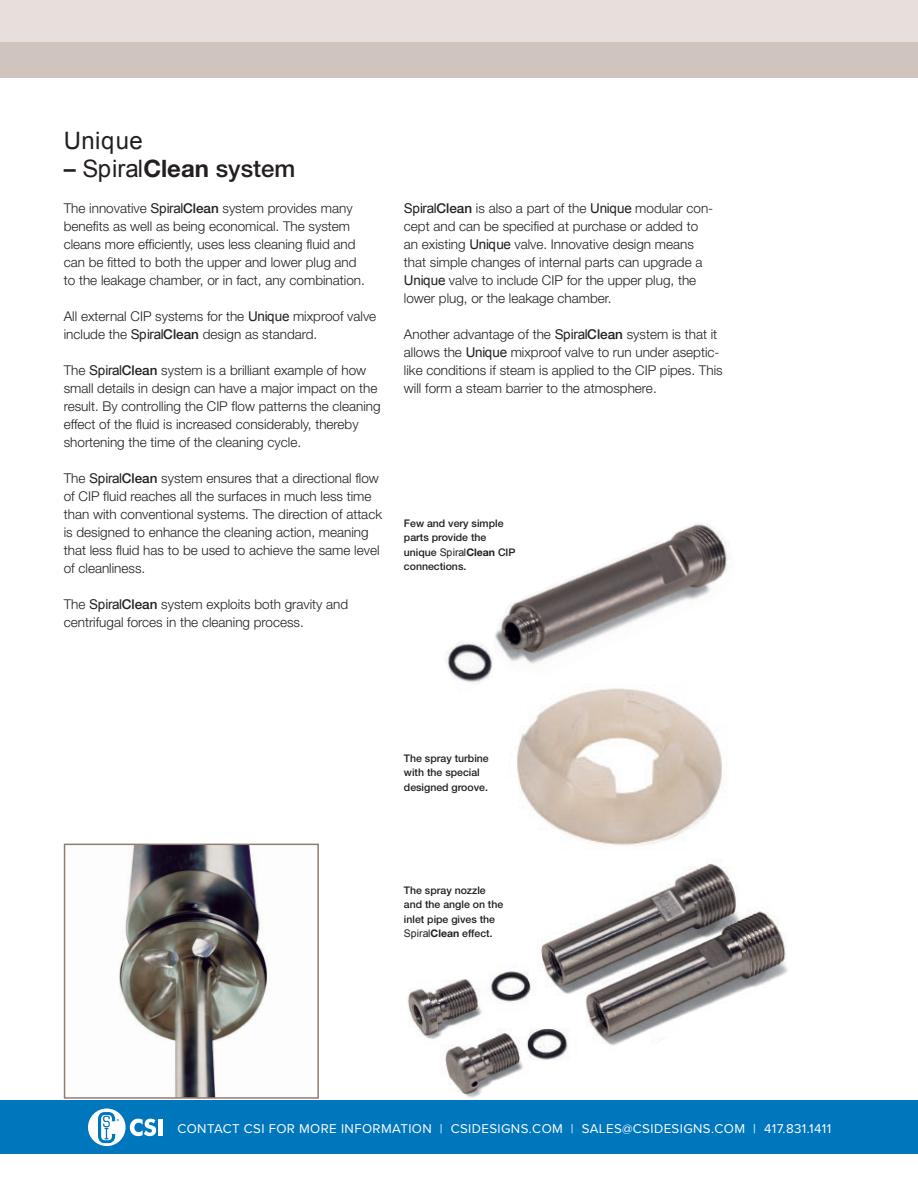
<style>
.page{position:relative;width:918px;height:1188px;background:#fff}
.page>*{position:absolute;margin:0;border:0;box-sizing:border-box;transform-origin:0 0}
.t1{font:500 24px "Helvetica Neue";color:#231f20}
.t2{font:24px "Arial";letter-spacing:.02em;color:#231f20}
.t3{font:300 13.5px/18px "Helvetica Neue";color:#231f20}
.t4{font:13.2px "Proxima Nova";letter-spacing:.03em;color:#fff}
.t5{font:500 10.5px/14.2px "Helvetica Neue";color:#231f20}
.s1{font-family:"Arial";font-weight:400}
.s2{font-weight:700}
.s3{font-weight:500}
</style>
<div class="page">
<div style="left:0;top:0;width:918px;height:69px;background:#e6dfdb"></div>
<div style="left:0;top:42px;width:918px;height:36px;background:#d0c5be"></div>
<img style="left:119px;top:846px;width:149px;height:251px">
<div style="left:64px;top:844px;width:255px;height:255px;border:1px solid #927d73"></div>
<img style="left:446px;top:641px;width:43px;height:42px">
<img style="left:407px;top:863px;width:381px;height:235px">
<img style="left:517px;top:688px;width:206px;height:158px">
<img style="left:489px;top:523px;width:241px;height:152px">
<div style="left:0;top:1100px;width:918px;height:54px;background:#0077bd"></div>
<svg style="left:88px;top:1109px;width:68px;height:37px"></svg>
<hr style="left:158px;top:1119px;width:4px;height:17px;background:#fff">
<p class="t2" style="left:64px;top:124px;width:81px">Unique</p>
<p class="t1" style="left:64px;top:154px;width:233px">– <span class="s1">Spiral</span><span class="s2">Clean</span> system</p>
<p class="t3" style="left:64px;top:199px;width:303px">The innovative <span class="s1">Spiral</span><span class="s3">Clean</span> system provides many benefits as well as being economical. The system cleans more efficiently, uses less cleaning fluid and can be fitted to both the upper and lower plug and to the leakage chamber, or in fact, any combination.</p>
<p class="t3" style="left:64px;top:307px;width:314px">All external CIP systems for the <span class="s1">Unique</span> mixproof valve include the <span class="s1">Spiral</span><span class="s3">Clean</span> design as standard.</p>
<p class="t3" style="left:64px;top:361px;width:318px">The <span class="s1">Spiral</span><span class="s3">Clean</span> system is a brilliant example of how small details in design can have a major impact on the result. By controlling the CIP flow patterns the cleaning effect of the fluid is increased considerably, thereby shortening the time of the cleaning cycle.</p>
<p class="t3" style="left:64px;top:469px;width:320px">The <span class="s1">Spiral</span><span class="s3">Clean</span> system ensures that a directional flow of CIP fluid reaches all the surfaces in much less time than with conventional systems. The direction of attack is designed to enhance the cleaning action, meaning that less fluid has to be used to achieve the same level of cleanliness.</p>
<p class="t3" style="left:64px;top:595px;width:286px">The <span class="s1">Spiral</span><span class="s3">Clean</span> system exploits both gravity and centrifugal forces in the cleaning process.</p>
<p class="t3" style="left:404px;top:199px;width:311px"><span class="s1">Spiral</span><span class="s3">Clean</span> is also a part of the <span class="s1">Unique</span> modular con&shy;cept and can be specified at purchase or added to an existing <span class="s1">Unique</span> valve. Innovative design means that simple changes of internal parts can upgrade a <span class="s1">Unique</span> valve to include CIP for the upper plug, the lower plug, or the leakage chamber.</p>
<p class="t3" style="left:404px;top:325px;width:320px">Another advantage of the <span class="s1">Spiral</span><span class="s3">Clean</span> system is that it allows the <span class="s1">Unique</span> mixproof valve to run under aseptic&shy;like conditions if steam is applied to the CIP pipes. This will form a steam barrier to the atmosphere.</p>
<p class="t5" style="left:404px;top:516px;width:113px">Few and very simple parts provide the unique <span class="s1">Spiral</span><span class="s2">Clean</span> CIP connections.</p>
<p class="t5" style="left:404px;top:751px;width:86px">The spray turbine with the special designed groove.</p>
<p class="t5" style="left:404px;top:883px;width:101px">The spray nozzle and the angle on the inlet pipe gives the<br><span class="s1">Spiral</span><span class="s2">Clean</span> effect.</p>
<p class="t4" style="left:177px;top:1119px;width:655px">CONTACT CSI FOR MORE INFORMATION | CSIDESIGNS.COM | SALES@CSIDESIGNS.COM | 417.831.1411</p>
</div>
